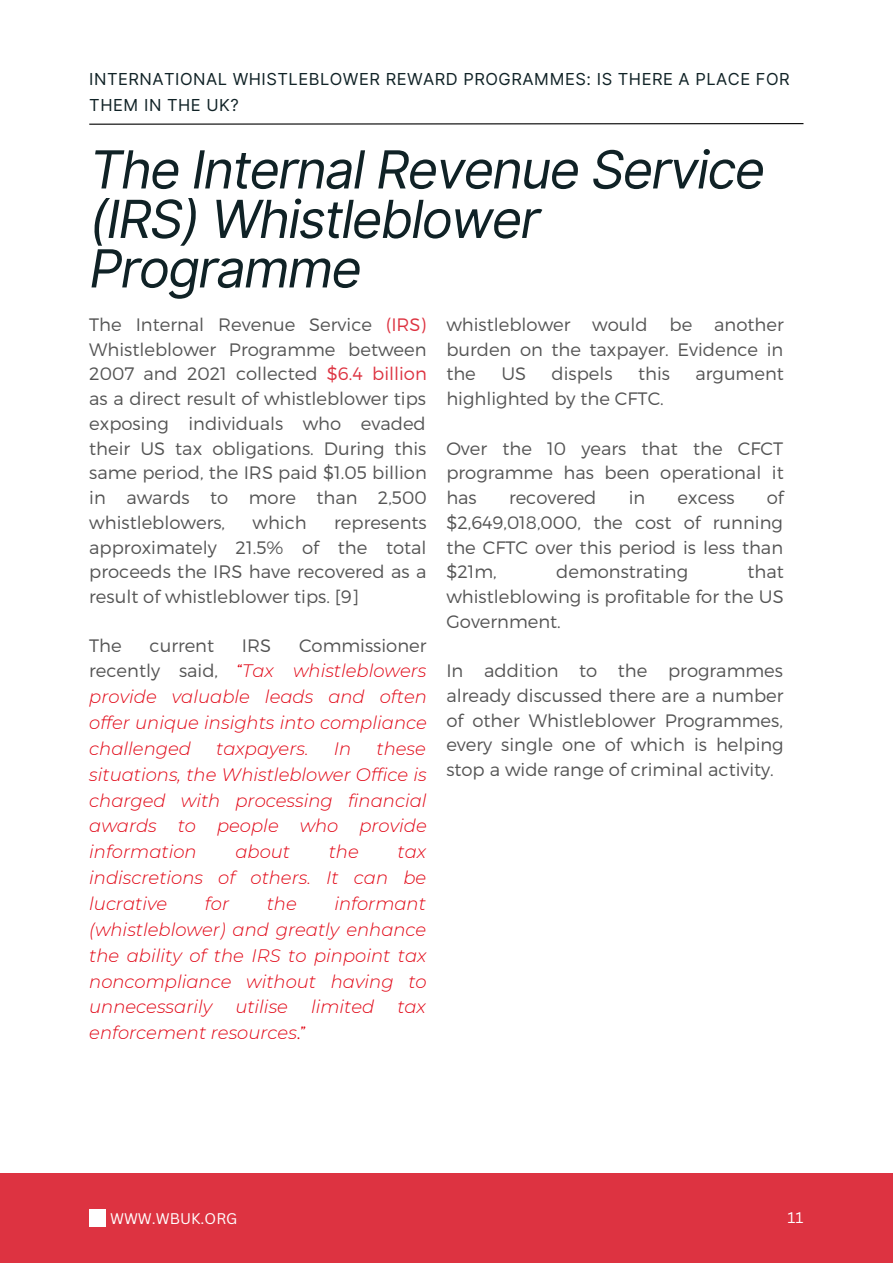
<style>
.page{position:relative;width:893px;height:1264px;background:#fff}
.page>*{position:absolute;margin:0;border:0;box-sizing:border-box;transform-origin:0 0}
.t1{font:italic 52.5px/49.5px "Inter";letter-spacing:-.035em;color:#102226}
.t2{font:300 18px/24.8px "Montserrat";color:#545454;text-align:justify}
.t3{font:italic 300 18px/25.8px "Montserrat";color:#e10514;text-align:justify}
.t4{font:16.5px/25.8px "Inter";letter-spacing:.03em;color:#102226}
.t5{font:15px "Canva Sans";color:#fff}
.s1{color:#dd3341}
.s2{font-style:normal;color:#545454}
.s3{font-style:normal}
</style>
<div class="page">
<div style="left:0;top:1173px;width:892px;height:89px;background:#dd3341"></div>
<svg style="left:89px;top:123px;width:715px;height:2px"></svg>
<div style="left:89px;top:1209px;width:17px;height:17px;background:#fff"></div>
<p class="t4" style="left:89px;top:66px;width:702px">INTERNATIONAL WHISTLEBLOWER REWARD PROGRAMMES: IS THERE A PLACE FOR<br>THEM IN THE UK?</p>
<p class="t1" style="left:89px;top:145px;width:677px">The Internal Revenue Service (IRS) Whistleblower<br>Programme</p>
<p class="t2" style="left:89px;top:311px;width:339px">The Internal Revenue Service <span class="s1">(IRS)<br></span>Whistleblower Programme between 2007 and 2021 collected <span class="s1">$6.4 billion </span>as a direct result of whistleblower tips exposing individuals who evaded their US tax obligations. During this same period, the IRS paid $1.05 billion in awards to more than 2,500 whistleblowers,</p>
<p class="t2" style="left:446px;top:311px;width:339px">whistleblower would be another burden on the taxpayer. Evidence in the</p>
<p class="t2" style="left:501px;top:360px;width:26px">US</p>
<p class="t2" style="left:551px;top:360px;width:63px">dispels</p>
<p class="t2" style="left:638px;top:360px;width:33px">this</p>
<p class="t2" style="left:695px;top:360px;width:90px">argument</p>
<p class="t2" style="left:446px;top:385px;width:219px">highlighted by the CFTC.</p>
<p class="t2" style="left:446px;top:435px;width:339px">Over the 10 years that the CFCT programme has been operational it has</p>
<p class="t2" style="left:446px;top:484px;width:339px;text-indent:320px">of $2,649,018,000, the cost of running the CFTC over this period is less than $21m,</p>
<p class="t2" style="left:509px;top:484px;width:89px">recovered</p>
<p class="t2" style="left:628px;top:484px;width:18px">in</p>
<p class="t2" style="left:677px;top:484px;width:59px">excess</p>
<p class="t2" style="left:252px;top:509px;width:56px">which</p>
<p class="t2" style="left:89px;top:509px;width:339px;text-indent:245px">represents approximately 21.5% of the total proceeds the IRS have recovered as a result of whistleblower tips. [9]</p>
<p class="t2" style="left:89px;top:632px;width:34px">The</p>
<p class="t2" style="left:150px;top:632px;width:66px">current</p>
<p class="t2" style="left:242px;top:632px;width:31px">IRS</p>
<p class="t2" style="left:446px;top:558px;width:339px;text-indent:301px">that whistleblowing is profitable for the US Government.</p>
<p class="t2" style="left:446px;top:657px;width:339px">In addition to the programmes already discussed there are a number of other Whistleblower Programmes, every single one of which is helping stop a wide range of criminal activity.</p>
<p class="t2" style="left:556px;top:558px;width:133px">demonstrating</p>
<p class="t3" style="left:89px;top:633px;width:339px;text-indent:210px"><span class="s2">Commissioner recently said,</span> <span class="s3">“</span>Tax whistleblowers provide valuable leads and often offer unique insights into compliance challenged</p>
<p class="t3" style="left:89px;top:735px;width:339px;text-indent:287px">these situations, the Whistleblower Office is charged with processing financial awards to people who provide information</p>
<p class="t3" style="left:216px;top:735px;width:94px">taxpayers.</p>
<p class="t3" style="left:334px;top:735px;width:19px">In</p>
<p class="t3" style="left:235px;top:839px;width:56px">about</p>
<p class="t3" style="left:329px;top:839px;width:32px">the</p>
<p class="t3" style="left:89px;top:839px;width:338px;text-indent:308px">tax indiscretions of others. It can be lucrative</p>
<p class="t3" style="left:89px;top:890px;width:339px;text-indent:245px">informant (whistleblower) and greatly enhance the ability of the IRS to pinpoint tax noncompliance without having to unnecessarily</p>
<p class="t3" style="left:205px;top:890px;width:26px">for</p>
<p class="t3" style="left:267px;top:890px;width:32px">the</p>
<p class="t3" style="left:235px;top:994px;width:54px">utilise</p>
<p class="t3" style="left:311px;top:994px;width:65px">limited</p>
<p class="t3" style="left:397px;top:994px;width:30px">tax</p>
<p class="t3" style="left:89px;top:1019px;width:218px">enforcement resources<span class="s3">.”</span></p>
<p class="t5" style="left:110px;top:1207px;width:129px">WWW.WBUK.ORG</p>
<p class="t5" style="left:787px;top:1207px;width:17px">11</p>
</div>
